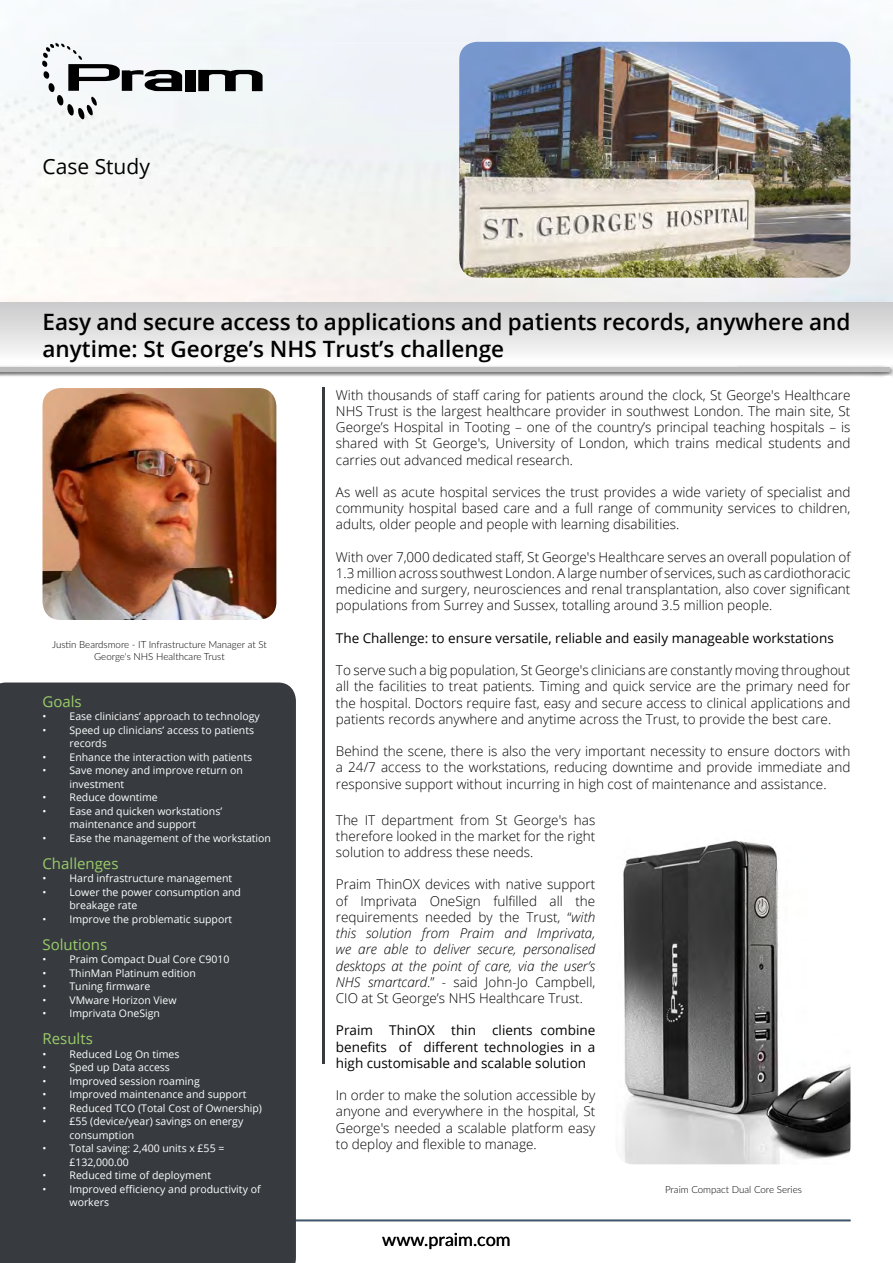
<style>
.page{position:relative;width:893px;height:1263px;background:#fff}
.page>*{position:absolute;margin:0;border:0;box-sizing:border-box;transform-origin:0 0}
.t1{font:600 22.5px/27px "Open Sans";color:#000}
.t2{font:21px "Open Sans";color:#000}
.t3{font:18px "Lato";color:#000}
.t4{font:15px "Open Sans";color:#9acd69}
.t5{font:300 13.5px/16.2px "Open Sans";color:#000;text-align:justify}
.t6{font:13.5px/16.2px "Open Sans";color:#000;text-align:justify}
.t7{font:10.5px/13.5px "Open Sans";color:#fff}
.t8{font:300 9.75px/12px "Lato";color:#000101;text-align:center}
.s1{font-style:italic}
</style>
<div class="page">
<img style="left:0;top:0;width:892px;height:302px">
<div style="left:0;top:302px;width:893px;height:65px;background:linear-gradient(to bottom,#c9c8ca,#fff)"></div>
<div style="left:0;top:365px;width:893px;height:13px;background:#000;opacity:.75"></div>
<hr style="left:0;top:367px;width:889px;height:4px;background:#bbbcbb">
<hr style="left:322px;top:387px;width:2px;height:676px;background:#373b3f">
<div style="left:185px;top:70px;width:11px;height:21px;background:#000"></div>
<svg style="left:198px;top:70px;width:65px;height:21px"></svg>
<svg style="left:42px;top:43px;width:140px;height:76px"></svg>
<hr style="left:43px;top:1220px;width:807px;height:1px;background:#20303f">
<hr style="left:43px;top:43px;width:807px;height:1px;background:#20303f">
<div style="left:0;top:682px;width:296px;height:581px;background:#373b3f"></div>
<img style="left:43px;top:388px;width:233px;height:232px">
<img style="left:623px;top:840px;width:227px;height:324px">
<img style="left:459px;top:42px;width:391px;height:236px">
<h2 class="t2" style="left:43px;top:152px;width:109px">Case Study</h2>
<h1 class="t1" style="left:43px;top:307px;width:809px">Easy and secure access to applications and patients records, anywhere and anytime: St George’s NHS Trust’s challenge</h1>
<p class="t8" style="left:52px;top:639px;width:216px">Justin Beardsmore - IT Infrastructure Manager at St<br>George's NHS Healthcare Trust</p>
<p class="t4" style="left:43px;top:691px;width:41px">Goals</p>
<p class="t7" style="left:43px;top:709px;width:219px">• Ease clinicians’ approach to technology</p>
<p class="t7" style="left:70px;top:723px;width:186px;text-indent:-27px">• Speed up clinicians’ access to patients records</p>
<p class="t7" style="left:43px;top:750px;width:211px">• Enhance the interaction with patients</p>
<p class="t7" style="left:70px;top:763px;width:175px;text-indent:-27px">• Save money and improve return on investment</p>
<p class="t7" style="left:43px;top:790px;width:117px">• Reduce downtime</p>
<p class="t7" style="left:43px;top:804px;width:181px;text-align:center">• Ease and quicken workstations’ maintenance and support</p>
<p class="t7" style="left:43px;top:831px;width:230px">• Ease the management of the workstation</p>
<p class="t4" style="left:43px;top:853px;width:78px">Challenges</p>
<p class="t7" style="left:43px;top:871px;width:191px">• Hard infrastructure management</p>
<p class="t7" style="left:70px;top:885px;width:173px;text-indent:-27px">• Lower the power consumption and breakage rate</p>
<p class="t7" style="left:43px;top:912px;width:191px">• Improve the problematic support</p>
<p class="t4" style="left:43px;top:934px;width:66px">Solutions</p>
<p class="t7" style="left:43px;top:952px;width:188px">• Praim Compact Dual Core C9010</p>
<p class="t7" style="left:43px;top:966px;width:155px">• ThinMan Platinum edition</p>
<p class="t7" style="left:43px;top:979px;width:109px">• Tuning firmware</p>
<p class="t7" style="left:43px;top:993px;width:136px">• VMware Horizon View</p>
<p class="t7" style="left:43px;top:1006px;width:119px">• Imprivata OneSign</p>
<p class="t4" style="left:43px;top:1029px;width:52px">Results</p>
<p class="t7" style="left:43px;top:1047px;width:138px">• Reduced Log On times</p>
<p class="t7" style="left:43px;top:1060px;width:129px">• Sped up Data access</p>
<p class="t7" style="left:43px;top:1074px;width:159px">• Improved session roaming</p>
<p class="t7" style="left:43px;top:1087px;width:205px">• Improved maintenance and support</p>
<p class="t7" style="left:43px;top:1101px;width:221px">• Reduced TCO (Total Cost of Ownership)</p>
<p class="t7" style="left:70px;top:1114px;width:175px;text-indent:-27px">• £55 (device/year) savings on energy consumption</p>
<p class="t7" style="left:70px;top:1142px;width:156px;text-indent:-27px">• Total saving: 2,400 units x £55 = £132,000.00</p>
<p class="t7" style="left:43px;top:1169px;width:170px">• Reduced time of deployment</p>
<p class="t7" style="left:70px;top:1182px;width:193px;text-indent:-27px">• Improved efficiency and productivity of workers</p>
<p class="t5" style="left:336px;top:386px;width:516px">With thousands of staff caring for patients around the clock, St George's Healthcare NHS Trust is the largest healthcare provider in southwest London. The main site, St George’s Hospital in Tooting – one of the country’s principal teaching hospitals – is shared with St George's, University of London, which trains medical students and carries out advanced medical research.</p>
<p class="t5" style="left:336px;top:484px;width:516px">As well as acute hospital services the trust provides a wide variety of specialist and community hospital based care and a full range of community services to children, adults, older people and people with learning disabilities.</p>
<p class="t5" style="left:336px;top:548px;width:516px">With over 7,000 dedicated staff, St George's Healthcare serves an overall population of 1.3 million across southwest London. A large number of services, such as cardiothoracic medicine and surgery, neurosciences and renal transplantation, also cover significant populations from Surrey and Sussex, totalling around 3.5 million people.</p>
<p class="t6" style="left:336px;top:629px;width:499px">The Challenge: to ensure versatile, reliable and easily manageable workstations</p>
<p class="t5" style="left:336px;top:662px;width:516px">To serve such a big population, St George's clinicians are constantly moving throughout all the facilities to treat patients. Timing and quick service are the primary need for the hospital. Doctors require fast, easy and secure access to clinical applications and patients records anywhere and anytime across the Trust, to provide the best care.</p>
<p class="t5" style="left:336px;top:743px;width:516px">Behind the scene, there is also the very important necessity to ensure doctors with a 24/7 access to the workstations, reducing downtime and provide immediate and responsive support without incurring in high cost of maintenance and assistance.</p>
<p class="t5" style="left:336px;top:811px;width:261px">The IT department from St George's has therefore looked in the market for the right solution to address these needs.</p>
<p class="t5" style="left:336px;top:876px;width:261px">Praim ThinOX devices with native support of Imprivata OneSign fulfilled all the requirements needed by the Trust, “<span class="s1">with this solution from Praim and Imprivata, we are able to deliver secure, personalised desktops at the point of care, via the user’s NHS smartcard</span>.” - said John-Jo Campbell, CIO at St George’s NHS Healthcare Trust.</p>
<p class="t6" style="left:336px;top:1022px;width:261px">Praim ThinOX thin clients combine benefits of different technologies in a high customisable and scalable solution</p>
<p class="t5" style="left:336px;top:1087px;width:261px">In order to make the solution accessible by anyone and everywhere in the hospital, St George's needed a scalable platform easy to deploy and flexible to manage.</p>
<h3 class="t3" style="left:382px;top:1227px;width:130px">www.praim.com</h3>
<p class="t8" style="left:665px;top:1183px;width:138px">Praim Compact Dual Core Series</p>
</div>
